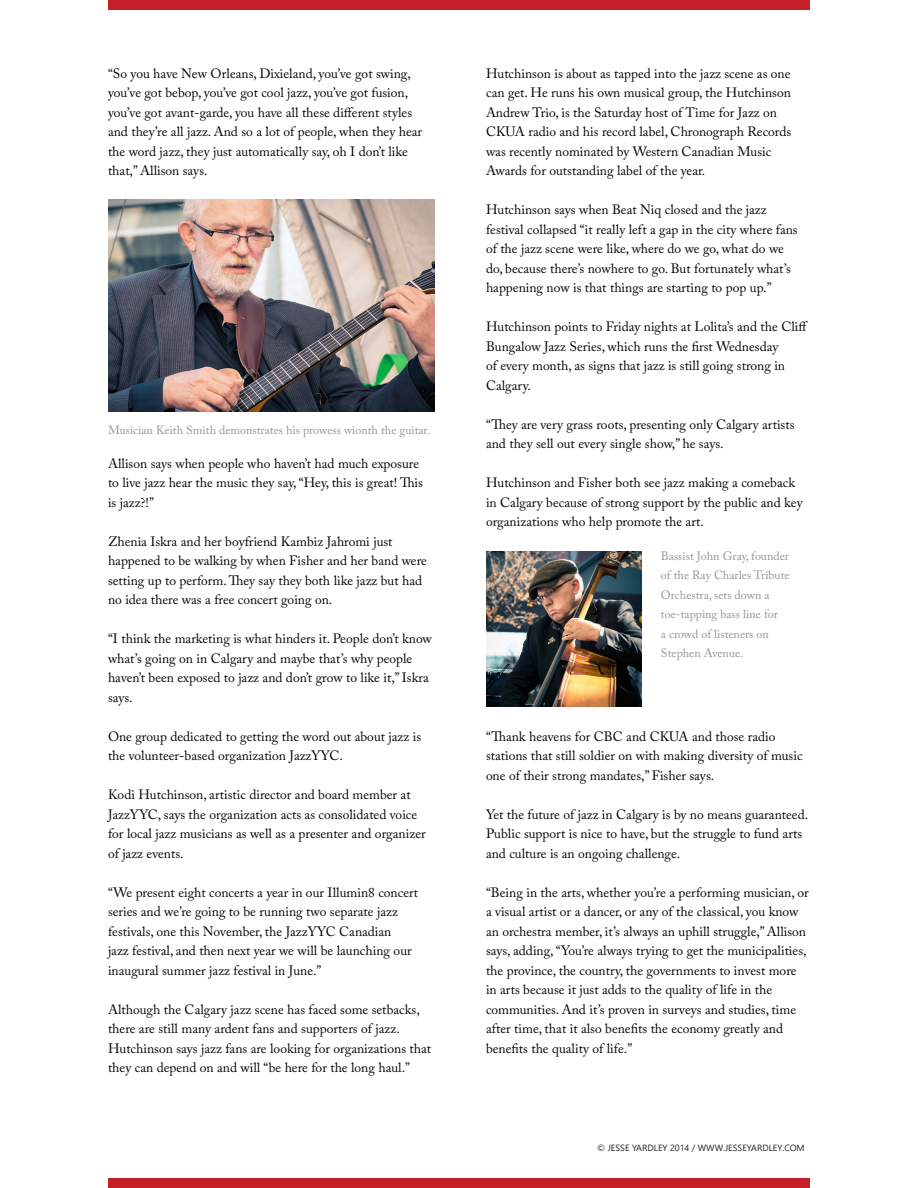
<style>
.page{position:relative;width:918px;height:1188px;background:#fff}
.page>*{position:absolute;margin:0;border:0;box-sizing:border-box;transform-origin:0 0}
.t1{font:13.5px/19.5px "Adobe Caslon Pro";color:#040503}
.t2{font:12px/19.5px "Adobe Caslon Pro";color:#939598}
.t3{font:9px "Segoe UI";color:#231f20}
</style>
<div class="page">
<div style="left:108px;top:0;width:702px;height:10px;background:#c42026"></div>
<div style="left:108px;top:1178px;width:702px;height:10px;background:#c42026"></div>
<img style="left:108px;top:200px;width:327px;height:212px">
<img style="left:486px;top:551px;width:155px;height:155px">
<p class="t1" style="left:108px;top:64px;width:316px">“So you have New Orleans, Dixieland, you’ve got swing, you’ve got bebop, you’ve got cool jazz, you’ve got fusion, you’ve got avant-garde, you have all these different styles and they’re all jazz. And so a lot of people, when they hear the word jazz, they just automatically say, oh I don’t like that,” Allison says.</p>
<p class="t2" style="left:108px;top:420px;width:324px">Musician Keith Smith demonstrates his prowess wionth the guitar.</p>
<p class="t1" style="left:108px;top:454px;width:317px">Allison says when people who haven’t had much exposure to live jazz hear the music they say, “Hey, this is great! This is jazz?!”</p>
<p class="t1" style="left:108px;top:532px;width:320px">Zhenia Iskra and her boyfriend Kambiz Jahromi just happened to be walking by when Fisher and her band were setting up to perform. They say they both like jazz but had no idea there was a free concert going on.</p>
<p class="t1" style="left:108px;top:629px;width:325px">“I think the marketing is what hinders it. People don’t know what’s going on in Calgary and maybe that’s why people haven’t been exposed to jazz and don’t grow to like it,” Iskra says.</p>
<p class="t1" style="left:108px;top:727px;width:315px">One group dedicated to getting the word out about jazz is the volunteer-based organization JazzYYC.</p>
<p class="t1" style="left:108px;top:785px;width:319px">Kodi Hutchinson, artistic director and board member at JazzYYC, says the organization acts as consolidated voice for local jazz musicians as well as a presenter and organizer of jazz events.</p>
<p class="t1" style="left:108px;top:883px;width:312px">“We present eight concerts a year in our Illumin8 concert series and we’re going to be running two separate jazz festivals, one this November, the JazzYYC Canadian<br>jazz festival, and then next year we will be launching our inaugural summer jazz festival in June.”</p>
<p class="t1" style="left:108px;top:1000px;width:325px">Although the Calgary jazz scene has faced some setbacks, there are still many ardent fans and supporters of jazz.<br>Hutchinson says jazz fans are looking for organizations that they can depend on and will “be here for the long haul.”</p>
<p class="t1" style="left:486px;top:64px;width:307px">Hutchinson is about as tapped into the jazz scene as one can get. He runs his own musical group, the Hutchinson Andrew Trio, is the Saturday host of Time for Jazz on CKUA radio and his record label, Chronograph Records was recently nominated by Western Canadian Music Awards for outstanding label of the year.</p>
<p class="t1" style="left:486px;top:200px;width:313px">Hutchinson says when Beat Niq closed and the jazz festival collapsed “it really left a gap in the city where fans of the jazz scene were like, where do we go, what do we do, because there’s nowhere to go. But fortunately what’s happening now is that things are starting to pop up.”</p>
<p class="t1" style="left:486px;top:317px;width:324px">Hutchinson points to Friday nights at Lolita’s and the Cliff Bungalow Jazz Series, which runs the first Wednesday<br>of every month, as signs that jazz is still going strong in Calgary.</p>
<p class="t1" style="left:486px;top:415px;width:310px">“They are very grass roots, presenting only Calgary artists and they sell out every single show,” he says.</p>
<p class="t1" style="left:486px;top:473px;width:318px">Hutchinson and Fisher both see jazz making a comeback in Calgary because of strong support by the public and key organizations who help promote the art.</p>
<p class="t2" style="left:661px;top:546px;width:130px">Bassist John Gray, founder of the Ray Charles Tribute<br>Orchestra, sets down a toe-tapping bass line for<br>a crowd of listeners on<br>Stephen Avenue.</p>
<p class="t1" style="left:486px;top:727px;width:318px">“Thank heavens for CBC and CKUA and those radio stations that still soldier on with making diversity of music one of their strong mandates,” Fisher says.</p>
<p class="t1" style="left:486px;top:805px;width:324px">Yet the future of jazz in Calgary is by no means guaranteed.<br>Public support is nice to have, but the struggle to fund arts and culture is an ongoing challenge.</p>
<p class="t1" style="left:486px;top:883px;width:324px">“Being in the arts, whether you’re a performing musician, or a visual artist or a dancer, or any of the classical, you know an orchestra member, it’s always an uphill struggle,” Allison says, adding, “You’re always trying to get the municipalities, the province, the country, the governments to invest more in arts because it just adds to the quality of life in the communities. And it’s proven in surveys and studies, time after time, that it also benefits the economy greatly and benefits the quality of life.”</p>
<p class="t3" style="left:597px;top:1140px;width:209px">© JESSE YARDLEY 2014 / WWW.JESSEYARDLEY.COM</p>
</div>
